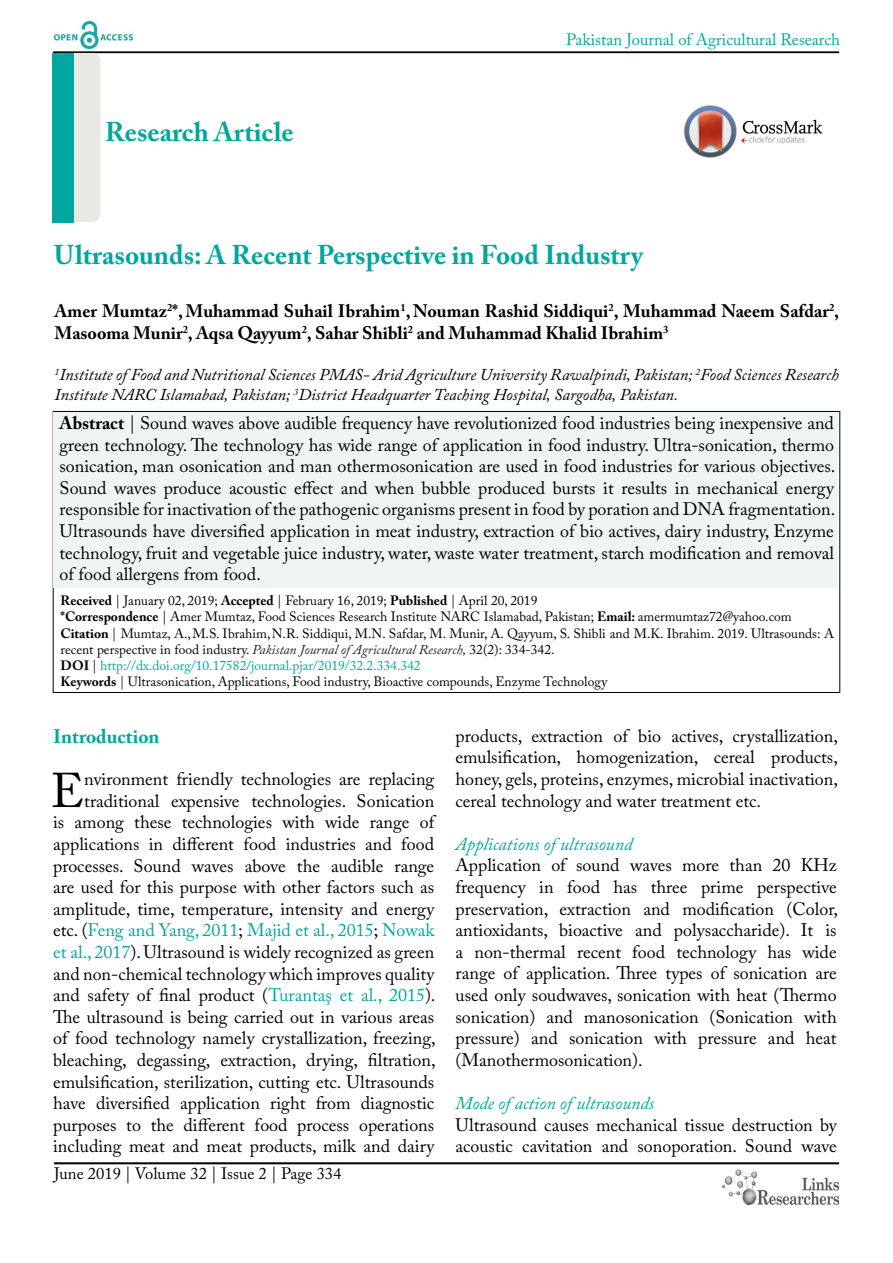
<style>
.page{position:relative;width:893px;height:1263px;background:#fff}
.page>*{position:absolute;margin:0;border:0;box-sizing:border-box;transform-origin:0 0}
.t1{font:48.45px "Adobe Caslon Pro";color:#000}
.t2{font:700 27px "Adobe Caslon Pro";color:#00a79e}
.t3{font:700 19.5px "Adobe Caslon Pro";color:#00a79e}
.t4{font:18px/21.6px "Adobe Caslon Pro";color:#000;text-align:justify}
.t5{font:700 18px/21.6px "Adobe Caslon Pro";color:#000}
.t6{font:italic 18px "Adobe Caslon Pro";color:#00a79e}
.t7{font:italic 16.5px/19.8px "Adobe Caslon Pro";color:#000}
.t8{font:16.5px "Adobe Caslon Pro";color:#00a79e}
.t9{font:16.5px "Adobe Caslon Pro";color:#000}
.t10{font:13.5px/16.2px "Adobe Caslon Pro";color:#000}
.s1{font-weight:700}
.s2{font-style:italic;color:#222}
.s3{font-style:italic}
.s4{color:#00a79e}
</style>
<div class="page">
<hr style="left:53px;top:51px;width:786px;height:2px;background:#000">
<hr style="left:54px;top:1162px;width:785px;height:2px;background:#000">
<img style="left:54px;top:22px;width:78px;height:27px">
<img style="left:722px;top:1170px;width:117px;height:36px">
<div style="left:54px;top:53px;width:46px;height:169px;background:#e9e9e4;border-radius:9px"></div>
<div style="left:53px;top:53px;width:21px;height:169px;background:#00a79e"></div>
<div style="left:54px;top:412px;width:784px;height:176px;background:#eef5f4"></div>
<img style="left:684px;top:105px;width:139px;height:53px">
<h2 class="t2" style="left:105px;top:116px;width:190px">Research Article</h2>
<p class="t8" style="left:566px;top:30px;width:276px">Pakistan Journal of Agricultural Research</p>
<h2 class="t2" style="left:54px;top:239px;width:591px">Ultrasounds: A Recent Perspective in Food Industry</h2>
<p class="t5" style="left:55px;top:300px;width:786px">Amer Mumtaz<sup>2</sup>*,Muhammad Suhail Ibrahim<sup>1</sup>,Nouman Rashid Siddiqui<sup>2</sup>, Muhammad Naeem Safdar<sup>2</sup>,<br>Masooma Munir<sup>2</sup>, Aqsa Qayyum<sup>2</sup>, Sahar Shibli<sup>2</sup> and Muhammad Khalid Ibrahim<sup>3</sup></p>
<p class="t7" style="left:55px;top:365px;width:786px"><sup>1</sup>Institute of Food and Nutritional Sciences PMAS- Arid Agriculture University Rawalpindi, Pakistan; <sup>2</sup>Food Sciences Research<br>Institute NARC Islamabad, Pakistan; <sup>3</sup>District Headquarter Teaching Hospital, Sargodha, Pakistan.</p>
<p class="t4" style="left:60px;top:412px;width:777px"><span class="s1">Abstract</span> | Sound waves above audible frequency have revolutionized food industries being inexpensive and green technology. The technology has wide range of application in food industry. Ultra-sonication, thermo sonication, man osonication and man othermosonication are used in food industries for various objectives.<br>Sound waves produce acoustic effect and when bubble produced bursts it results in mechanical energy responsible for inactivation of the pathogenic organisms present in food by poration and DNA fragmentation.<br>Ultrasounds have diversified application in meat industry, extraction of bio actives, dairy industry, Enzyme technology, fruit and vegetable juice industry, water, waste water treatment, starch modification and removal of food allergens from food.</p>
<p class="t10" style="left:61px;top:592px;width:775px"><span class="s1">Received</span> | January 02, 2019; <span class="s1">Accepted</span> | February 16, 2019; <span class="s1">Published</span> | April 20, 2019<br><span class="s1">*Correspondence</span> | Amer Mumtaz, Food Sciences Research Institute NARC Islamabad, Pakistan; <span class="s1">Email:</span> amermumtaz72@yahoo.com <span class="s1">Citation</span> | Mumtaz, A.,M.S. Ibrahim,N.R. Siddiqui, M.N. Safdar, M. Munir, A. Qayyum, S. Shibli and M.K. Ibrahim. 2019. Ultrasounds: A recent perspective in food industry. <span class="s2">Pakistan Journal of Agricultural Research</span><span class="s3">,</span> 32(2): 334-342.<br><span class="s1">DOI</span> | <span class="s4">http://dx.doi.org/10.17582/journal.pjar/2019/32.2.334.342<br></span><span class="s1">Keywords</span> | Ultrasonication, Applications, Food industry, Bioactive compounds, Enzyme Technology</p>
<p class="t3" style="left:53px;top:725px;width:108px">Introduction</p>
<h1 class="t1" style="left:51px;top:762px;width:35px">E</h1>
<p class="t4" style="left:53px;top:768px;width:384px;text-align:right">nvironment friendly technologies are replacing traditional expensive technologies. Sonication<br>is among these technologies with wide range of applications in different food industries and food processes. Sound waves above the audible range are used for this purpose with other factors such as amplitude, time, temperature, intensity and energy etc. (<span class="s4">Feng and Yang, 2011</span>; <span class="s4">Majid et al., 2015</span>; <span class="s4">Nowak et al., 2017</span>). Ultrasound is widely recognized as green and non-chemical technology which improves quality and safety of final product (<span class="s4">Turantaş et al., 2015</span>).<br>The ultrasound is being carried out in various areas of food technology namely crystallization, freezing, bleaching, degassing, extraction, drying, filtration, emulsification, sterilization, cutting etc. Ultrasounds have diversified application right from diagnostic purposes to the different food process operations including meat and meat products, milk and dairy</p>
<p class="t9" style="left:54px;top:1164px;width:289px">June 2019 | Volume 32 | Issue 2 | Page 334</p>
<p class="t4" style="left:456px;top:725px;width:384px">products, extraction of bio actives, crystallization, emulsification, homogenization, cereal products, honey, gels, proteins, enzymes, microbial inactivation, cereal technology and water treatment etc.</p>
<p class="t6" style="left:456px;top:833px;width:178px">Applications of ultrasound</p>
<p class="t4" style="left:456px;top:854px;width:384px">Application of sound waves more than 20 KHz frequency in food has three prime perspective preservation, extraction and modification (Color, antioxidants, bioactive and polysaccharide). It is a non-thermal recent food technology has wide range of application. Three types of sonication are used only soudwaves, sonication with heat (Thermo sonication) and manosonication (Sonication with pressure) and sonication with pressure and heat (Manothermosonication).</p>
<p class="t6" style="left:456px;top:1092px;width:200px">Mode of action of ultrasounds</p>
<p class="t4" style="left:456px;top:1113px;width:383px">Ultrasound causes mechanical tissue destruction by acoustic cavitation and sonoporation. Sound wave</p>
</div>
